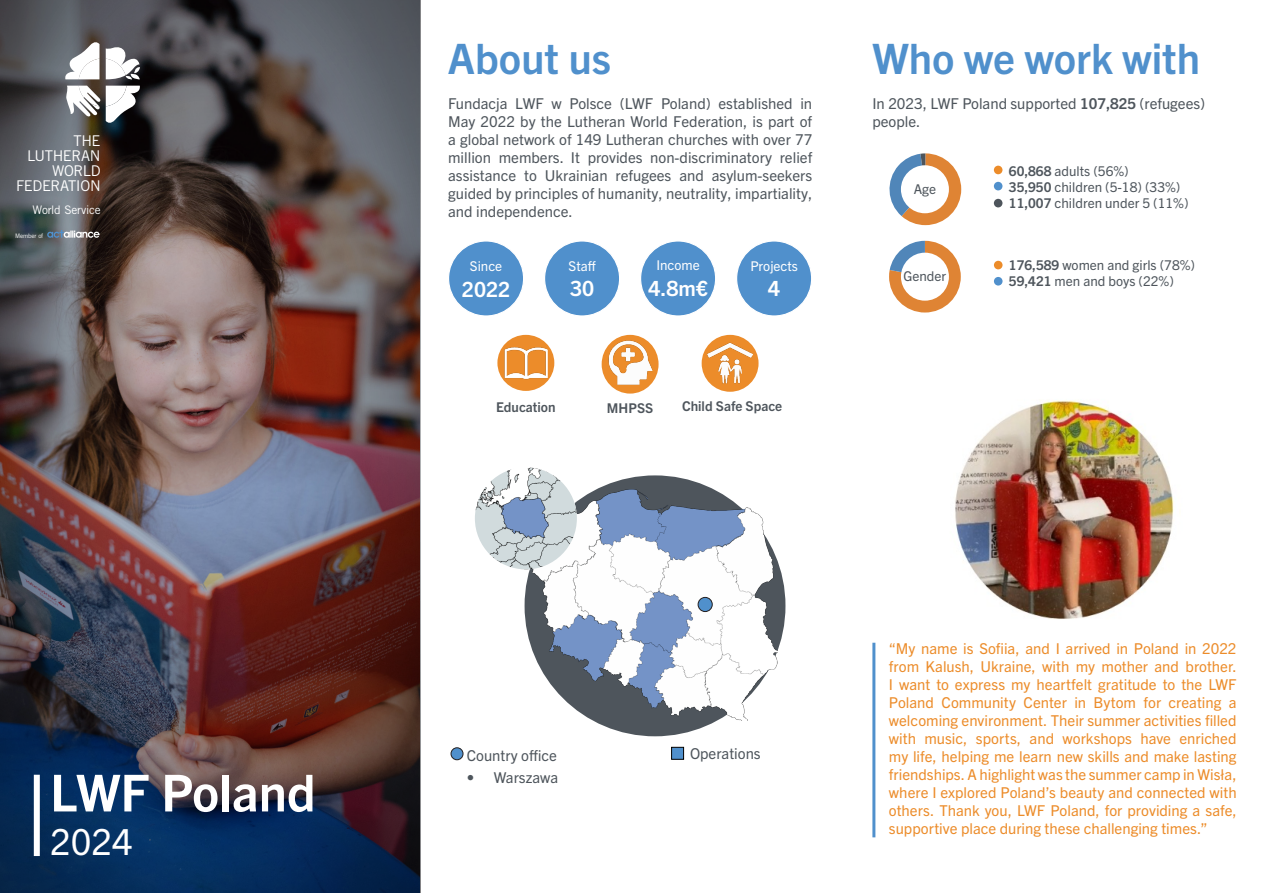
<style>
.page{position:relative;width:1263px;height:893px;background:#fff}
.page>*{position:absolute;margin:0;border:0;box-sizing:border-box;transform-origin:0 0}
.t1{font:700 51px "Trade Gothic Next LT Pro";color:#fff}
.t2{font:700 42px "Trade Gothic Next LT Pro";color:#5090cc}
.t3{font:36px "Trade Gothic Next LT Pro";color:#fff}
.t4{font:700 21px "Trade Gothic Next LT Pro";color:#fff}
.Bullet_points{font:15px/18px "Trade Gothic Next LT Pro";color:#ec8c2a;text-align:justify}
.t5{font:15px/18px "Trade Gothic Next LT Pro";color:#4e555c}
.t6{font:14.85px/14.9px "Trade Gothic LT Std";letter-spacing:-.025em;color:#fff;text-align:right}
.t7{font:13.5px "Trade Gothic Next LT Pro";color:#4e555c}
.t8{font:700 13.5px "Trade Gothic Next LT Pro";color:#4e555c}
.t9{font:13.5px "Trade Gothic Next LT Pro";color:#fff}
.t10{font:11.7px "Trade Gothic LT Std";letter-spacing:-.025em;color:#fff}
.t11{font:6.15px "Trade Gothic LT Std";letter-spacing:-.02em;color:#fff}
.s1{font-weight:700}
</style>
<div class="page">
<hr style="left:872px;top:643px;width:3px;height:194px;background:#5090cc">
<div style="left:994px;top:261px;width:8px;height:8px;background:#ec8c2a;border-radius:50%"></div>
<div style="left:994px;top:277px;width:8px;height:9px;background:#5090cc;border-radius:50%"></div>
<svg style="left:889px;top:241px;width:72px;height:71px"></svg>
<div style="left:901px;top:253px;width:48px;height:48px;background:#fff;border-radius:50%"></div>
<svg style="left:889px;top:153px;width:72px;height:72px"></svg>
<div style="left:901px;top:165px;width:48px;height:48px;background:#fff;border-radius:50%"></div>
<img style="left:955px;top:400px;width:219px;height:219px">
<div style="left:994px;top:166px;width:8px;height:8px;background:#ec8c2a;border-radius:50%"></div>
<div style="left:994px;top:182px;width:8px;height:8px;background:#5090cc;border-radius:50%"></div>
<div style="left:994px;top:199px;width:8px;height:8px;background:#4e555c;border-radius:50%"></div>
<div style="left:451px;top:748px;width:12px;height:12px;background:#5090cc;border-radius:50%"></div>
<div style="left:451px;top:748px;width:12px;height:12px;border:1px solid #231f20;border-radius:50%"></div>
<div style="left:671px;top:747px;width:13px;height:12px;background:#5090cc;border:1px solid #000"></div>
<div style="left:525px;top:475px;width:260px;height:261px;background:#4e555c;border-radius:50%"></div>
<img style="left:532px;top:490px;width:246px;height:231px">
<div style="left:698px;top:597px;width:14px;height:15px;background:#5090cc;border-radius:50%"></div>
<div style="left:698px;top:597px;width:14px;height:15px;border:1px solid #231f20;border-radius:50%"></div>
<img style="left:475px;top:467px;width:102px;height:102px;border-radius:51px">
<div style="left:702px;top:335px;width:56px;height:57px;background:#ec8c2a;border-radius:50%"></div>
<div style="left:497px;top:335px;width:57px;height:56px;background:#ec8c2a;border-radius:50%"></div>
<img style="left:502px;top:344px;width:48px;height:38px">
<div style="left:602px;top:335px;width:56px;height:59px;background:#ec8c2a;border-radius:50%"></div>
<img style="left:607px;top:340px;width:46px;height:46px">
<div style="left:449px;top:241px;width:75px;height:75px;background:#5090cc;border-radius:50%"></div>
<div style="left:448px;top:240px;width:76px;height:77px;border:1px solid #fff;border-radius:50%"></div>
<div style="left:545px;top:241px;width:75px;height:75px;background:#5090cc;border-radius:50%"></div>
<div style="left:544px;top:240px;width:76px;height:77px;border:1px solid #fff;border-radius:50%"></div>
<div style="left:641px;top:241px;width:75px;height:75px;background:#5090cc;border-radius:50%"></div>
<div style="left:640px;top:240px;width:76px;height:77px;border:1px solid #fff;border-radius:50%"></div>
<div style="left:737px;top:241px;width:75px;height:75px;background:#5090cc;border-radius:50%"></div>
<div style="left:736px;top:240px;width:76px;height:77px;border:1px solid #fff;border-radius:50%"></div>
<img style="left:707px;top:339px;width:45px;height:45px">
<img style="left:0;top:0;width:421px;height:893px">
<div style="left:34px;top:775px;width:6px;height:81px;background:#fff"></div>
<svg style="left:64px;top:41px;width:35px;height:38px"></svg>
<svg style="left:106px;top:44px;width:34px;height:36px"></svg>
<svg style="left:66px;top:86px;width:75px;height:38px"></svg>
<svg style="left:47px;top:230px;width:53px;height:8px"></svg>
<p class="t6" style="left:16px;top:133px;width:86px">THE<br>LUTHERAN<br>WORLD<br>FEDERATION</p>
<p class="t10" style="left:33px;top:202px;width:69px">World Service</p>
<p class="t11" style="left:15px;top:232px;width:30px">Member of</p>
<p class="t1" style="left:50px;top:757px;width:267px">LWF Poland</p>
<p class="t3" style="left:50px;top:816px;width:84px">2024</p>
<p class="t2" style="left:448px;top:30px;width:165px">About us</p>
<p class="t2" style="left:872px;top:30px;width:329px">Who we work with</p>
<p class="t5" style="left:448px;top:94px;width:366px;text-align:justify">Fundacja LWF w Polsce (LWF Poland) established in May 2022 by the Lutheran World Federation, is part of a global network of 149 Lutheran churches with over 77 million members. It provides non-discriminatory relief assistance to Ukrainian refugees and asylum-seekers guided by principles of humanity, neutrality, impartiality, and independence.</p>
<p class="t5" style="left:872px;top:94px;width:334px">In 2023, LWF Poland supported <span class="s1">107,825</span> (refugees) people.</p>
<p class="t7" style="left:914px;top:180px;width:24px">Age</p>
<p class="t7" style="left:1009px;top:162px;width:121px"><span class="s1">60,868</span> adults (56%)</p>
<p class="t7" style="left:1009px;top:178px;width:173px"><span class="s1">35,950</span> children (5-18) (33%)</p>
<p class="t7" style="left:1009px;top:194px;width:181px"><span class="s1">11,007</span> children under 5 (11%)</p>
<p class="t9" style="left:470px;top:257px;width:34px">Since</p>
<p class="t4" style="left:462px;top:274px;width:50px">2022</p>
<p class="t9" style="left:568px;top:256px;width:29px">Staff</p>
<p class="t4" style="left:570px;top:274px;width:26px">30</p>
<p class="t9" style="left:656px;top:256px;width:45px">Income</p>
<p class="t4" style="left:648px;top:273px;width:61px">4.8m€</p>
<p class="t9" style="left:750px;top:257px;width:49px">Projects</p>
<p class="t4" style="left:768px;top:274px;width:14px">4</p>
<p class="t7" style="left:903px;top:267px;width:44px">Gender</p>
<p class="t7" style="left:1009px;top:255px;width:188px"><span class="s1">176,589</span> women and girls (78%)</p>
<p class="t7" style="left:1009px;top:272px;width:166px"><span class="s1">59,421</span> men and boys (22%)</p>
<p class="t8" style="left:496px;top:398px;width:61px">Education</p>
<p class="t8" style="left:607px;top:399px;width:48px">MHPSS</p>
<p class="t8" style="left:682px;top:397px;width:102px">Child Safe Space</p>
<p class="t5" style="left:467px;top:745px;width:92px">Country office</p>
<p class="t5" style="left:690px;top:744px;width:72px">Operations</p>
<p class="t5" style="left:467px;top:768px;width:93px">• Warszawa</p>
<p class="Bullet_points" style="left:889px;top:639px;width:349px">“My name is Sofiia, and I arrived in Poland in 2022 from Kalush, Ukraine, with my mother and brother.<br>I want to express my heartfelt gratitude to the LWF Poland Community Center in Bytom for creating a welcoming environment. Their summer activities filled with music, sports, and workshops have enriched my life, helping me learn new skills and make lasting friendships. A highlight was the summer camp in Wisła, where I explored Poland’s beauty and connected with others. Thank you, LWF Poland, for providing a safe, supportive place during these challenging times.”</p>
</div>
